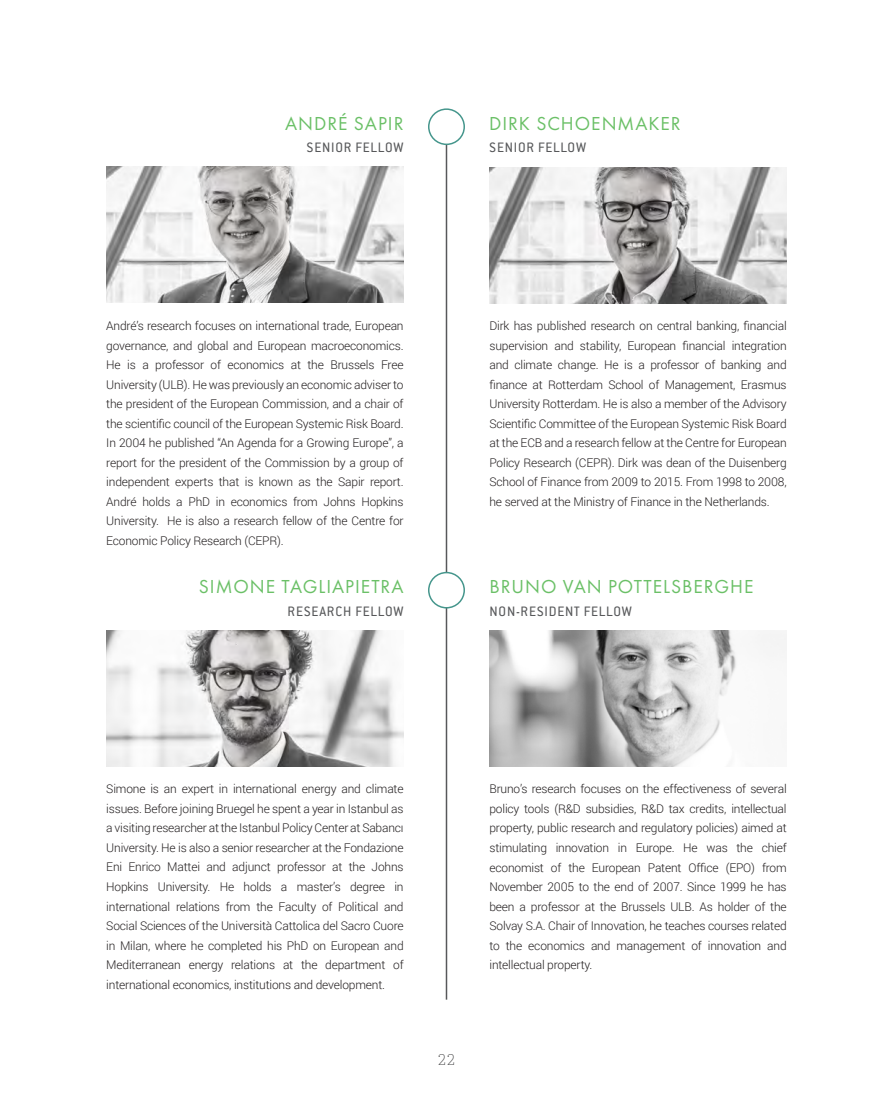
<style>
.page{position:relative;width:893px;height:1106px;background:#fff}
.page>*{position:absolute;margin:0;border:0;box-sizing:border-box;transform-origin:0 0}
.t1{font:19.5px "Futura PT";letter-spacing:.05em;color:#6bc067}
.t2{font:15px "Conduit ITC";letter-spacing:.055em;color:#57585a}
.t3{font:15px "Cabrito Nor Thi";color:#3e3e3f}
.t4{font:300 12px/19.5px "Roboto";letter-spacing:-.015em;color:#231f20;text-align:justify}
</style>
<div class="page">
<img style="left:489px;top:167px;width:298px;height:136px">
<img style="left:490px;top:630px;width:296px;height:137px">
<img style="left:106px;top:630px;width:298px;height:136px">
<hr style="left:446px;top:127px;width:1px;height:872px;background:#57585a">
<div style="left:428px;top:108px;width:37px;height:37px;background:#fff;border:2px solid #45968c;border-radius:50%"></div>
<div style="left:428px;top:572px;width:37px;height:36px;background:#fff;border:2px solid #45968c;border-radius:50%"></div>
<img style="left:106px;top:167px;width:298px;height:136px">
<p class="t1" style="left:285px;top:112px;width:120px">ANDRÉ SAPIR</p>
<p class="t2" style="left:307px;top:138px;width:98px">SENIOR FELLOW</p>
<p class="t1" style="left:489px;top:112px;width:193px">DIRK SCHOENMAKER</p>
<p class="t2" style="left:489px;top:138px;width:98px">SENIOR FELLOW</p>
<p class="t4" style="left:106px;top:315px;width:299px">André’s research focuses on international trade, European governance, and global and European macroeconomics.<br>He is a professor of economics at the Brussels Free University (ULB). He was previously an economic adviser to the president of the European Commission, and a chair of the scientific council of the European Systemic Risk Board.<br>In 2004 he published “An Agenda for a Growing Europe”, a report for the president of the Commission by a group of independent experts that is known as the Sapir report.<br>André holds a PhD in economics from Johns Hopkins University. He is also a research fellow of the Centre for Economic Policy Research (CEPR).</p>
<p class="t4" style="left:489px;top:315px;width:299px">Dirk has published research on central banking, financial supervision and stability, European financial integration and climate change. He is a professor of banking and finance at Rotterdam School of Management, Erasmus University Rotterdam. He is also a member of the Advisory Scientific Committee of the European Systemic Risk Board at the ECB and a research fellow at the Centre for European Policy Research (CEPR). Dirk was dean of the Duisenberg School of Finance from 2009 to 2015. From 1998 to 2008, he served at the Ministry of Finance in the Netherlands.</p>
<p class="t1" style="left:199px;top:575px;width:206px">SIMONE TAGLIAPIETRA</p>
<p class="t2" style="left:288px;top:602px;width:117px">RESEARCH FELLOW</p>
<p class="t1" style="left:490px;top:575px;width:265px">BRUNO VAN POTTELSBERGHE</p>
<p class="t2" style="left:490px;top:602px;width:144px">NON-RESIDENT FELLOW</p>
<p class="t4" style="left:106px;top:779px;width:299px">Simone is an expert in international energy and climate issues. Before joining Bruegel he spent a year in Istanbul as a visiting researcher at the Istanbul Policy Center at Sabancı University. He is also a senior researcher at the Fondazione Eni Enrico Mattei and adjunct professor at the Johns Hopkins University. He holds a master’s degree in international relations from the Faculty of Political and Social Sciences of the Università Cattolica del Sacro Cuore in Milan, where he completed his PhD on European and Mediterranean energy relations at the department of international economics, institutions and development.</p>
<p class="t3" style="left:438px;top:1050px;width:18px">22</p>
<p class="t4" style="left:489px;top:779px;width:299px">Bruno’s research focuses on the effectiveness of several policy tools (R&amp;D subsidies, R&amp;D tax credits, intellectual property, public research and regulatory policies) aimed at stimulating innovation in Europe. He was the chief economist of the European Patent Office (EPO) from November 2005 to the end of 2007. Since 1999 he has been a professor at the Brussels ULB. As holder of the Solvay S.A. Chair of Innovation, he teaches courses related to the economics and management of innovation and intellectual property.</p>
</div>
